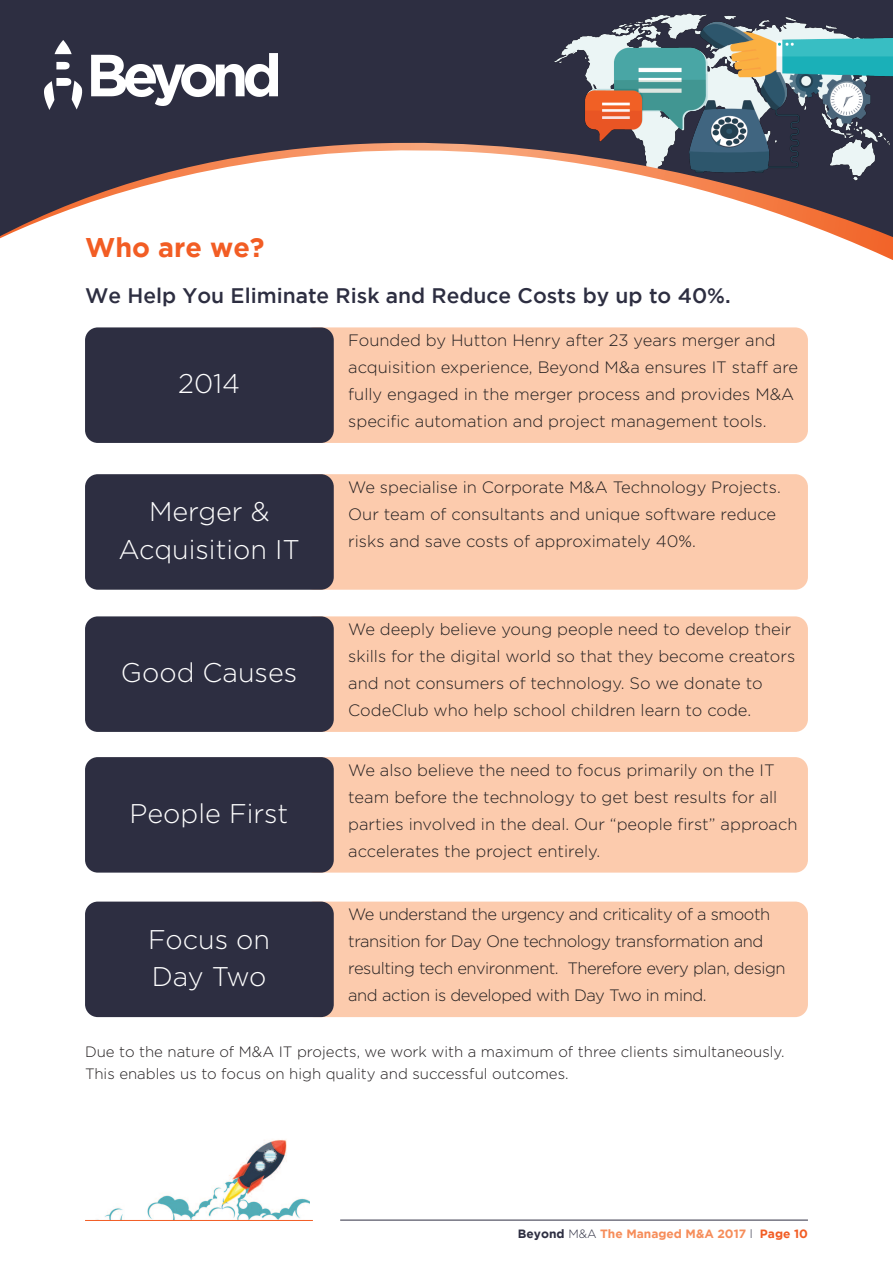
<style>
.page{position:relative;width:893px;height:1263px;background:#fff}
.page>*{position:absolute;margin:0;border:0;box-sizing:border-box;transform-origin:0 0}
.t1{font:300 27px/37.5px "Gotham";color:#fff;text-align:center}
.t2{font:700 27px "Gotham";color:#f25d24}
.t3{font:500 21px "Gotham";color:#2d2e41}
.t4{font:300 16.5px/27px "Gotham";color:#231f20}
.t5{font:300 16.5px/27px "Gotham";letter-spacing:-.025em;color:#231f20}
.t6{font:300 15px/22.5px "Gotham";color:#231f20}
.t7{font:700 12px "Gotham";color:#f68d5a}
.s1{color:#2d2e41}
.s2{font-weight:300;color:#2d2e41}
.s3{color:#f25d24}
</style>
<div class="page">
<img style="left:95px;top:1139px;width:215px;height:81px">
<hr style="left:340px;top:1220px;width:468px;height:1px;background:#2d2e41">
<hr style="left:85px;top:1220px;width:228px;height:1px;background:#f25d24">
<div style="left:301px;top:327px;width:507px;height:116px;background:#fccbad;border-radius:13px"></div>
<div style="left:85px;top:327px;width:249px;height:116px;background:#2d2e41;border-radius:13px"></div>
<div style="left:301px;top:474px;width:507px;height:116px;background:#fccbad;border-radius:13px"></div>
<div style="left:85px;top:474px;width:249px;height:116px;background:#2d2e41;border-radius:13px"></div>
<div style="left:301px;top:616px;width:507px;height:116px;background:#fccbad;border-radius:13px"></div>
<div style="left:85px;top:616px;width:249px;height:116px;background:#2d2e41;border-radius:13px"></div>
<div style="left:301px;top:757px;width:507px;height:116px;background:#fccbad;border-radius:13px"></div>
<div style="left:85px;top:757px;width:249px;height:116px;background:#2d2e41;border-radius:13px"></div>
<div style="left:301px;top:901px;width:507px;height:116px;background:#fccbad;border-radius:13px"></div>
<div style="left:85px;top:901px;width:249px;height:116px;background:#2d2e41;border-radius:13px"></div>
<svg style="left:0;top:3px;width:893px;height:257px"></svg>
<img style="left:44px;top:41px;width:234px;height:69px">
<h1 class="t2" style="left:85px;top:237px;width:181px">Who are we?</h1>
<p class="t3" style="left:85px;top:288px;width:647px">We Help You Eliminate Risk and Reduce Costs by up to 40%.</p>
<h1 class="t1" style="left:178px;top:367px;width:63px">2014</h1>
<h1 class="t1" style="left:119px;top:495px;width:183px">Merger &amp;<br>Acquisition IT</h1>
<h1 class="t1" style="left:121px;top:656px;width:178px">Good Causes</h1>
<h1 class="t1" style="left:130px;top:797px;width:160px">People First</h1>
<h1 class="t1" style="left:148px;top:923px;width:123px;text-align:left">Focus on<br>Day Two</h1>
<p class="t4" style="left:348px;top:328px;width:451px">Founded by Hutton Henry after 23 years merger and acquisition experience, Beyond M&amp;a ensures IT staff are fully engaged in the merger process and provides M&amp;A specific automation and project management tools.</p>
<p class="t4" style="left:348px;top:475px;width:434px">We specialise in Corporate M&amp;A Technology Projects.<br>Our team of consultants and unique software reduce risks and save costs of approximately 40%.</p>
<p class="t4" style="left:348px;top:617px;width:449px">We deeply believe young people need to develop their skills for the digital world so that they become creators and not consumers of technology. So we donate to CodeClub who help school children learn to code.</p>
<p class="t4" style="left:348px;top:757px;width:451px">We also believe the need to focus primarily on the IT team before the technology to get best results for all parties involved in the deal. Our “people first” approach accelerates the project entirely.</p>
<p class="t5" style="left:348px;top:902px;width:439px">We understand the urgency and criticality of a smooth transition for Day One technology transformation and resulting tech environment. Therefore every plan, design and action is developed with Day Two in mind.</p>
<p class="t6" style="left:85px;top:1041px;width:701px">Due to the nature of M&amp;A IT projects, we work with a maximum of three clients simultaneously.<br>This enables us to focus on high quality and successful outcomes.</p>
<p class="t7" style="left:518px;top:1229px;width:291px"><span class="s1">Beyond</span> <span class="s2">M&amp;A</span> The Managed M&amp;A 2017 <span class="s2">l</span> <span class="s3">Page 10</span></p>
</div>
